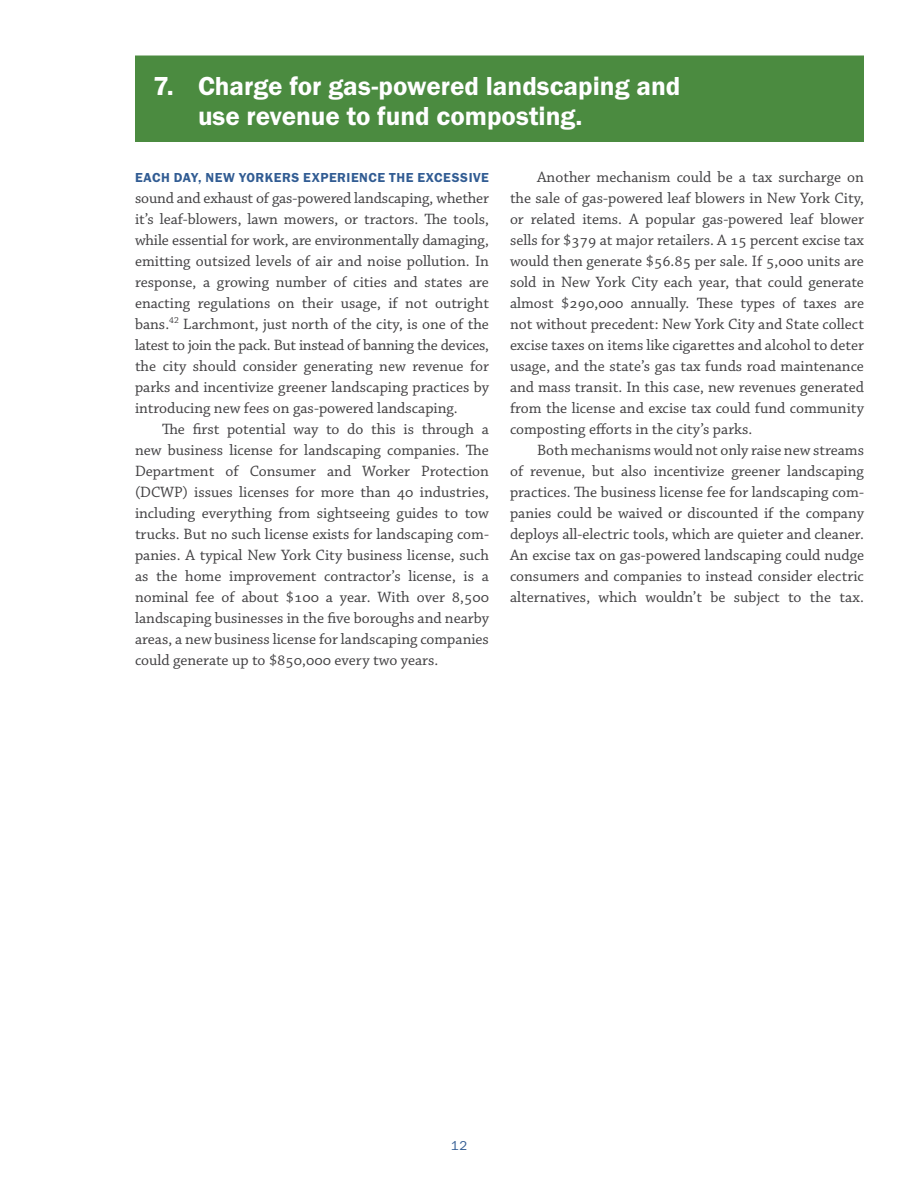
<style>
.page{position:relative;width:918px;height:1188px;background:#fff}
.page>*{position:absolute;margin:0;border:0;box-sizing:border-box;transform-origin:0 0}
.IDEA_SUBHEAD{font:27px/30px "Franklin Gothic URW Dem";color:#fff}
.CUF_Body_Copy{font:15.75px/21px "Chaparral Pro";color:#414042;text-align:justify}
.CUF_Body_Copy_1st{font:15.75px/21px "Chaparral Pro";color:#414042;text-align:justify}
.CUF_Body_Copy_1st-2{font:13.5px "Franklin Gothic URW Dem";letter-spacing:.04em;color:#315c93}
.t1{font:13.35px "Franklin Gothic URW Boo";color:#315c93}
</style>
<div class="page">
<div style="left:135px;top:58px;width:729px;height:84px;background:#4b8b40"></div>
<hr style="left:135px;top:56px;width:729px;height:3px;background:#4b8b40">
<p class="IDEA_SUBHEAD" style="left:198px;top:70px;width:484px;text-indent:-45px">7. Charge for gas-powered landscaping and use revenue to fund composting.</p>
<p class="CUF_Body_Copy_1st-2" style="left:135px;top:169px;width:355px">EACH DAY, NEW YORKERS EXPERIENCE THE EXCESSIVE</p>
<p class="CUF_Body_Copy_1st" style="left:135px;top:188px;width:356px">sound and exhaust of gas-powered landscaping, whether it’s leaf-blowers, lawn mowers, or tractors. The tools, while essential for work, are environmentally damaging, emitting outsized levels of air and noise pollution. In response, a growing number of cities and states are enacting regulations on their usage, if not outright bans.<sup>42</sup> Larchmont, just north of the city, is one of the latest to join the pack. But instead of banning the devices, the city should consider generating new revenue for parks and incentivize greener landscaping practices by introducing new fees on gas-powered landscaping.</p>
<p class="CUF_Body_Copy" style="left:135px;top:419px;width:356px;text-indent:27px">The first potential way to do this is through a new business license for landscaping companies. The Department of Consumer and Worker Protection (DCWP) issues licenses for more than 40 industries, including everything from sightseeing guides to tow trucks. But no such license exists for landscaping com&shy;panies. A typical New York City business license, such as the home improvement contractor’s license, is a nominal fee of about $100 a year. With over 8,500 landscaping businesses in the five boroughs and nearby areas, a new business license for landscaping companies could generate up to $850,000 every two years.</p>
<p class="CUF_Body_Copy" style="left:510px;top:167px;width:356px;text-indent:27px">Another mechanism could be a tax surcharge on the sale of gas-powered leaf blowers in New York City, or related items. A popular gas-powered leaf blower sells for $379 at major retailers. A 15 percent excise tax would then generate $56.85 per sale. If 5,000 units are sold in New York City each year, that could generate almost $290,000 annually. These types of taxes are not without precedent: New York City and State collect excise taxes on items like cigarettes and alcohol to deter usage, and the state’s gas tax funds road maintenance and mass transit. In this case, new revenues generated from the license and excise tax could fund community composting efforts in the city’s parks.</p>
<p class="CUF_Body_Copy" style="left:510px;top:440px;width:356px;text-indent:27px">Both mechanisms would not only raise new streams of revenue, but also incentivize greener landscaping practices. The business license fee for landscaping com&shy;panies could be waived or discounted if the company deploys all-electric tools, which are quieter and cleaner.<br>An excise tax on gas-powered landscaping could nudge consumers and companies to instead consider electric alternatives, which wouldn’t be subject to the tax.</p>
<p class="t1" style="left:451px;top:1138px;width:18px">12</p>
</div>
